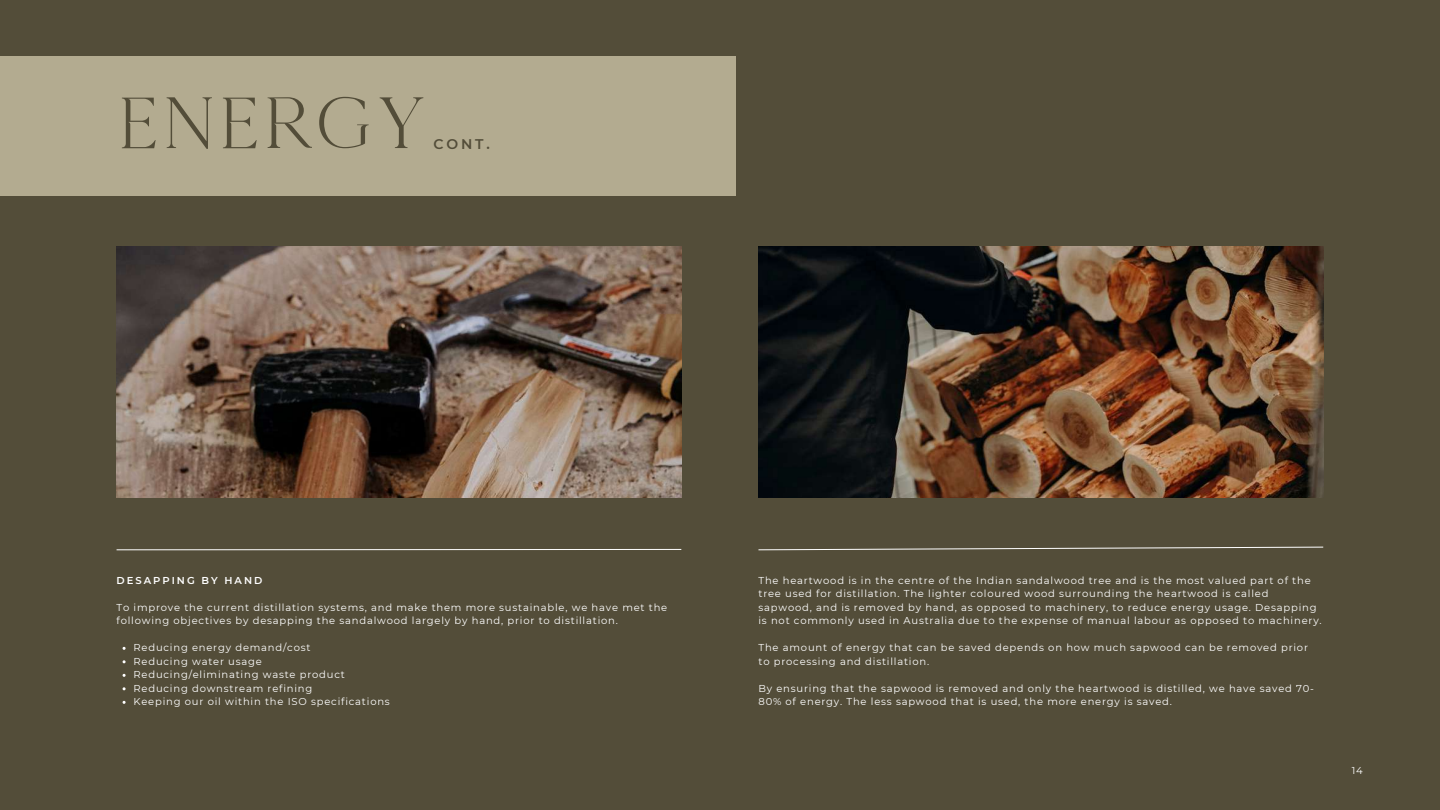
<style>
.page{position:relative;width:1440px;height:810px;background:#534d39}
.page>*{position:absolute;margin:0;border:0;box-sizing:border-box;transform-origin:0 0}
.t1{font:74.4px "Kinfolk";color:#534d39}
.t2{font:600 14px "Montserrat";color:#534d39}
.t3{font:10px/13.5px "Montserrat";letter-spacing:.08em;color:#fff}
.t4{font:600 10px "Montserrat";letter-spacing:.2em;color:#fff}
</style>
<div class="page">
<div style="left:0;top:57px;width:736px;height:139px;background:#b3ab90"></div>
<svg style="left:758px;top:546px;width:566px;height:5px"></svg>
<img style="left:758px;top:246px;width:565px;height:252px">
<img style="left:117px;top:246px;width:564px;height:252px">
<svg style="left:116px;top:549px;width:566px;height:2px"></svg>
<h1 class="t1" style="left:116px;top:78px;width:314px">ENERGY</h1>
<h2 class="t2" style="left:433px;top:135px;width:58px">CONT.</h2>
<p class="t4" style="left:117px;top:574px;width:147px">DESAPPING BY HAND</p>
<p class="t3" style="left:117px;top:601px;width:552px">To improve the current distillation systems, and make them more sustainable, we have met the following objectives by desapping the sandalwood largely by hand, prior to distillation.</p>
<p class="t3" style="left:134px;top:641px;width:258px">Reducing energy demand/cost<br>Reducing water usage<br>Reducing/eliminating waste product Reducing downstream refining<br>Keeping our oil within the ISO specifications</p>
<p class="t3" style="left:758px;top:574px;width:565px">The heartwood is in the centre of the Indian sandalwood tree and is the most valued part of the tree used for distillation. The lighter coloured wood surrounding the heartwood is called sapwood, and is removed by hand, as opposed to machinery, to reduce energy usage. Desapping is not commonly used in Australia due to the expense of manual labour as opposed to machinery.</p>
<p class="t3" style="left:758px;top:641px;width:551px">The amount of energy that can be saved depends on how much sapwood can be removed prior to processing and distillation.</p>
<p class="t3" style="left:758px;top:682px;width:557px">By ensuring that the sapwood is removed and only the heartwood is distilled, we have saved 70-<br>80% of energy. The less sapwood that is used, the more energy is saved.</p>
<p class="t3" style="left:1352px;top:764px;width:13px">14</p>
</div>
